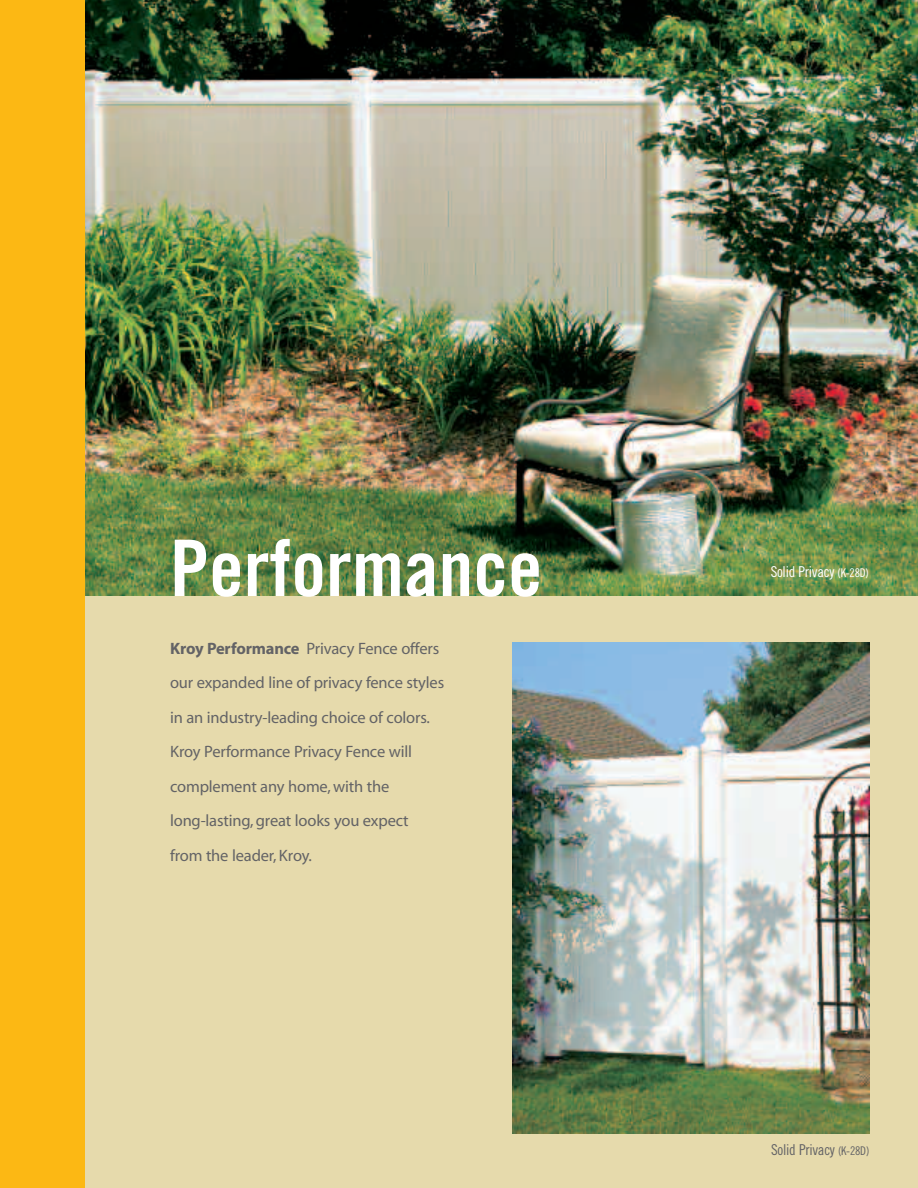
<style>
.page{position:relative;width:918px;height:1188px;background:#e6daac}
.page>*{position:absolute;margin:0;border:0;box-sizing:border-box;transform-origin:0 0}
.t1{font:78px "Trade Gothic Bold Cond Twenty";color:#fff}
.t2{font:16.5px/34.5px "Myriad";letter-spacing:-.01em;color:#636366}
.t3{font:15px "Trade Gothic Cond Eighteen";letter-spacing:-.02em;color:#fff}
.t4{font:15px "Trade Gothic Cond Eighteen";letter-spacing:-.02em;color:#636366}
.s1{font-weight:700}
.s2{font-size:12px}
</style>
<div class="page">
<img style="left:85px;top:0;width:833px;height:595px">
<div style="left:0;top:0;width:85px;height:1188px;background:#fcb814"></div>
<img style="left:512px;top:643px;width:357px;height:490px">
<h1 class="t1" style="left:170px;top:540px;width:374px">Performance</h1>
<p class="t2" style="left:170px;top:632px;width:276px"><span class="s1">Kroy Performance</span> Privacy Fence offers our expanded line of privacy fence styles in an industry-leading choice of colors.<br>Kroy Performance Privacy Fence will complement any home, with the long-lasting, great looks you expect from the leader, Kroy.</p>
<p class="t3" style="left:771px;top:567px;width:100px">Solid Privacy <span class="s2">(K-28D)</span></p>
<p class="t4" style="left:771px;top:1144px;width:100px">Solid Privacy <span class="s2">(K-28D)</span></p>
</div>
